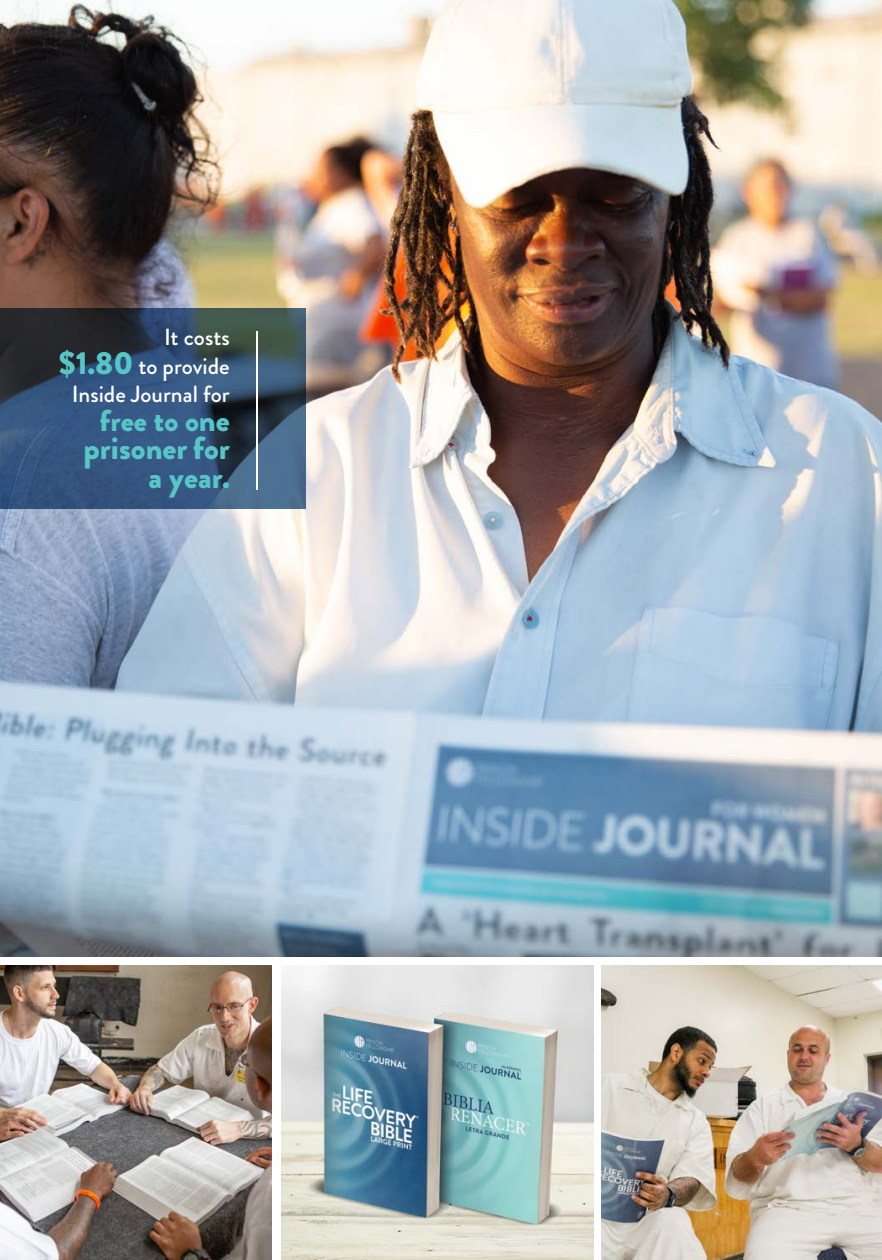
<style>
.page{position:relative;width:882px;height:1260px;background:#fff}
.page>*{position:absolute;margin:0;border:0;box-sizing:border-box;transform-origin:0 0}
.t1{font:900 31.85px/28.5px "Brandon Grotesque";color:#58c5c7;text-align:right}
.t2{font:900 30.28px "Brandon Grotesque";color:#58c5c7}
.t3{font:500 23.28px/28.5px "Brandon Grotesque";color:#fff;text-align:right}
.s1{font-weight:900;font-size:31.85px;color:#58c5c7}
.s2{font-size:31.85px}
</style>
<div class="page">
<img style="left:0;top:965px;width:272px;height:295px">
<img style="left:0;top:0;width:882px;height:956px">
<img style="left:602px;top:965px;width:280px;height:295px">
<img style="left:281px;top:965px;width:312px;height:295px">
<svg style="left:0;top:308px;width:305px;height:200px;background:#344d6a"></svg>
<hr style="left:257px;top:331px;width:1px;height:159px;background:#fff">
<p class="t3" style="left:59px;top:323px;width:172px">It costs<br><span class="s1">$1.80</span> to provide<br>Inside Journal for</p>
<p class="t2" style="left:100px;top:399px;width:132px">free to o<span class="s2">ne</span></p>
<p class="t1" style="left:84px;top:435px;width:148px">prisoner for a year.</p>
</div>
